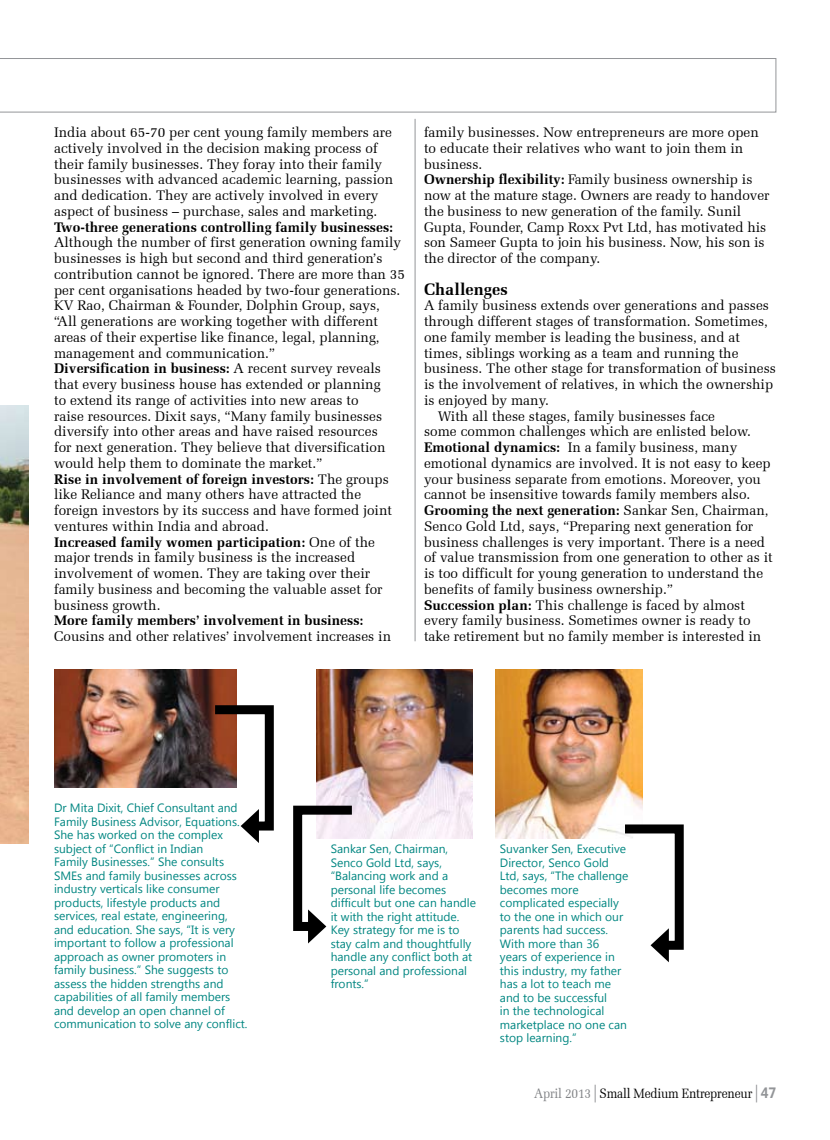
<style>
.page{position:relative;width:830px;height:1140px;background:#fff}
.page>*{position:absolute;margin:0;border:0;box-sizing:border-box;transform-origin:0 0}
.t1{font:700 16.5px "Zapf Elliptical 711 BT";letter-spacing:.005em;color:#000}
.t2{font:13.8px/15.8px "Zapf Elliptical 711 BT";letter-spacing:.005em;color:#000}
.t3{font:700 13.8px "Zapf Elliptical 711 BT";letter-spacing:.005em;color:#000}
.t4{font:13.5px "Zapf Elliptical 711 BT";letter-spacing:-.015em;color:#000;scale:.9 1}
.t5{font:12px/13.5px "Segoe UI";color:#008681}
.s1{font-weight:700}
.s2{font-weight:400}
.s3{color:#808285}
.s4{font-family:"Helvetica";font-stretch:condensed;font-size:17.7px;color:#808285}
.s5{font-family:"Segoe UI";font-weight:700;font-size:15px;color:#939598}
</style>
<div class="page">
<img style="left:0;top:405px;width:28px;height:438px">
<svg style="left:0;top:58px;width:775px;height:54px"></svg>
<img style="left:317px;top:669px;width:155px;height:169px">
<img style="left:495px;top:669px;width:147px;height:169px">
<img style="left:54px;top:670px;width:182px;height:117px">
<hr style="left:414px;top:119px;width:1px;height:522px;background:#939598">
<svg style="left:206px;top:700px;width:68px;height:143px"></svg>
<svg style="left:293px;top:801px;width:68px;height:142px"></svg>
<svg style="left:615px;top:820px;width:69px;height:142px"></svg>
<p class="t2" style="left:54px;top:124px;width:340px">India about 65-70 per cent young family members are actively involved in the decision making process of their family businesses. They foray into their family businesses with advanced academic learning, passion and dedication. They are actively involved in every aspect of business – purchase, sales and marketing.</p>
<p class="t3" style="left:54px;top:219px;width:340px">Two-three generations controlling family businesses:</p>
<p class="t2" style="left:54px;top:235px;width:352px">Although the number of first generation owning family businesses is high but second and third generation’s contribution cannot be ignored. There are more than 35 per cent organisations headed by two-four generations.<br>KV Rao, Chairman &amp; Founder, Dolphin Group, says, “All generations are working together with different areas of their expertise like finance, legal, planning, management and communication.”<br><span class="s1">Diversification in business:</span> A recent survey reveals that every business house has extended or planning<br>to extend its range of activities into new areas to<br>raise resources. Dixit says, “Many family businesses diversify into other areas and have raised resources<br>for next generation. They believe that diversification would help them to dominate the market.”<br><span class="s1">Rise in involvement of foreign investors:</span> The groups like Reliance and many others have attracted the foreign investors by its success and have formed joint ventures within India and abroad.<br><span class="s1">Increased family women participation:</span> One of the major trends in family business is the increased involvement of women. They are taking over their family business and becoming the valuable asset for business growth.</p>
<p class="t3" style="left:54px;top:612px;width:311px">More family members’ involvement in business:</p>
<p class="t2" style="left:54px;top:628px;width:338px">Cousins and other relatives’ involvement increases in</p>
<p class="t2" style="left:424px;top:124px;width:347px">family businesses. Now entrepreneurs are more open to educate their relatives who want to join them in business.<br><span class="s1">Ownership flexibility:</span> Family business ownership is now at the mature stage. Owners are ready to handover the business to new generation of the family. Sunil Gupta, Founder, Camp Roxx Pvt Ltd, has motivated his son Sameer Gupta to join his business. Now, his son is the director of the company.</p>
<p class="t1" style="left:424px;top:279px;width:85px">Challenges</p>
<p class="t2" style="left:424px;top:298px;width:346px">A family business extends over generations and passes</p>
<p class="t2" style="left:424px;top:313px;width:345px">through different stages of transformation. Sometimes,</p>
<p class="t2" style="left:424px;top:329px;width:317px">one family member is leading the business, and at</p>
<p class="t2" style="left:424px;top:345px;width:316px">times, siblings working as a team and running the</p>
<p class="t2" style="left:424px;top:361px;width:353px">business. The other stage for transformation of business</p>
<p class="t2" style="left:424px;top:376px;width:350px">is the involvement of relatives, in which the ownership</p>
<p class="t2" style="left:424px;top:392px;width:126px">is enjoyed by many.</p>
<p class="t2" style="left:437px;top:408px;width:278px">With all these stages, family businesses face</p>
<p class="t2" style="left:424px;top:424px;width:328px">some common challenges which are enlisted below.</p>
<p class="t2" style="left:424px;top:439px;width:314px"><span class="s1">Emotional dynamics:</span> In a family business, many</p>
<p class="t2" style="left:424px;top:455px;width:348px">emotional dynamics are involved. It is not easy to keep</p>
<p class="t2" style="left:424px;top:471px;width:338px">your business separate from emotions. Moreover, you</p>
<p class="t2" style="left:424px;top:487px;width:328px">cannot be insensitive towards family members also.</p>
<p class="t3" style="left:424px;top:502px;width:346px">Grooming the next generation: <span class="s2">Sankar Sen, Chairman,</span></p>
<p class="t2" style="left:424px;top:518px;width:330px">Senco Gold Ltd, says, “Preparing next generation for</p>
<p class="t2" style="left:424px;top:534px;width:342px">business challenges is very important. There is a need</p>
<p class="t2" style="left:424px;top:550px;width:350px">of value transmission from one generation to other as it</p>
<p class="t2" style="left:424px;top:565px;width:340px">is too difficult for young generation to understand the</p>
<p class="t2" style="left:424px;top:581px;width:250px">benefits of family business ownership.”</p>
<p class="t2" style="left:424px;top:597px;width:322px"><span class="s1">Succession plan:</span> This challenge is faced by almost</p>
<p class="t2" style="left:424px;top:613px;width:328px">every family business. Sometimes owner is ready to</p>
<p class="t2" style="left:424px;top:628px;width:339px">take retirement but no family member is interested in</p>
<p class="t5" style="left:54px;top:800px;width:187px">Dr M ita Dixit, Chief Consultant and<br>Family Business Advisor, Equations.<br>She has worked on the complex subject of “Conflict in Indian<br>Family Businesses.” She consults<br>SME</p>
<p class="t5" style="left:54px;top:868px;width:195px;text-indent:23px">s and family businesses across industry verticals like consumer products, lifestyle products and services, real estate, engineering, and education. She says, “It is very important to follow a professional approach as owner promoters in family business.” She suggests to assess the hidden strengths and capabilities of all family members and develop an open channel of communication to solve any conflict.</p>
<p class="t5" style="left:330px;top:841px;width:147px">Sankar Sen, Chairman,<br>Senco Gold Ltd, says, “Balancing work and a personal life becomes difficult but one can handle it with the right attitude.<br>Key strategy for me is to stay calm and thoughtfully handle any conflict both at personal and professional fronts.”</p>
<p class="t5" style="left:499px;top:841px;width:130px">Suvanker Sen, Executive<br>Director, Senco Gold<br>Ltd, says, “The challenge becomes more complicated especially to the one in which our parents had success.<br>With more than 36 years of experience in this industry, my father has a lot to teach me and to be successful<br>in the technological marketplace no one can stop learning.”</p>
<p class="t4" style="left:534px;top:1085px;width:270px"><span class="s3">April 2013</span> <span class="s4">|</span> Small Medium Entrepreneur <span class="s4">|</span> <span class="s5">47</span></p>
</div>
